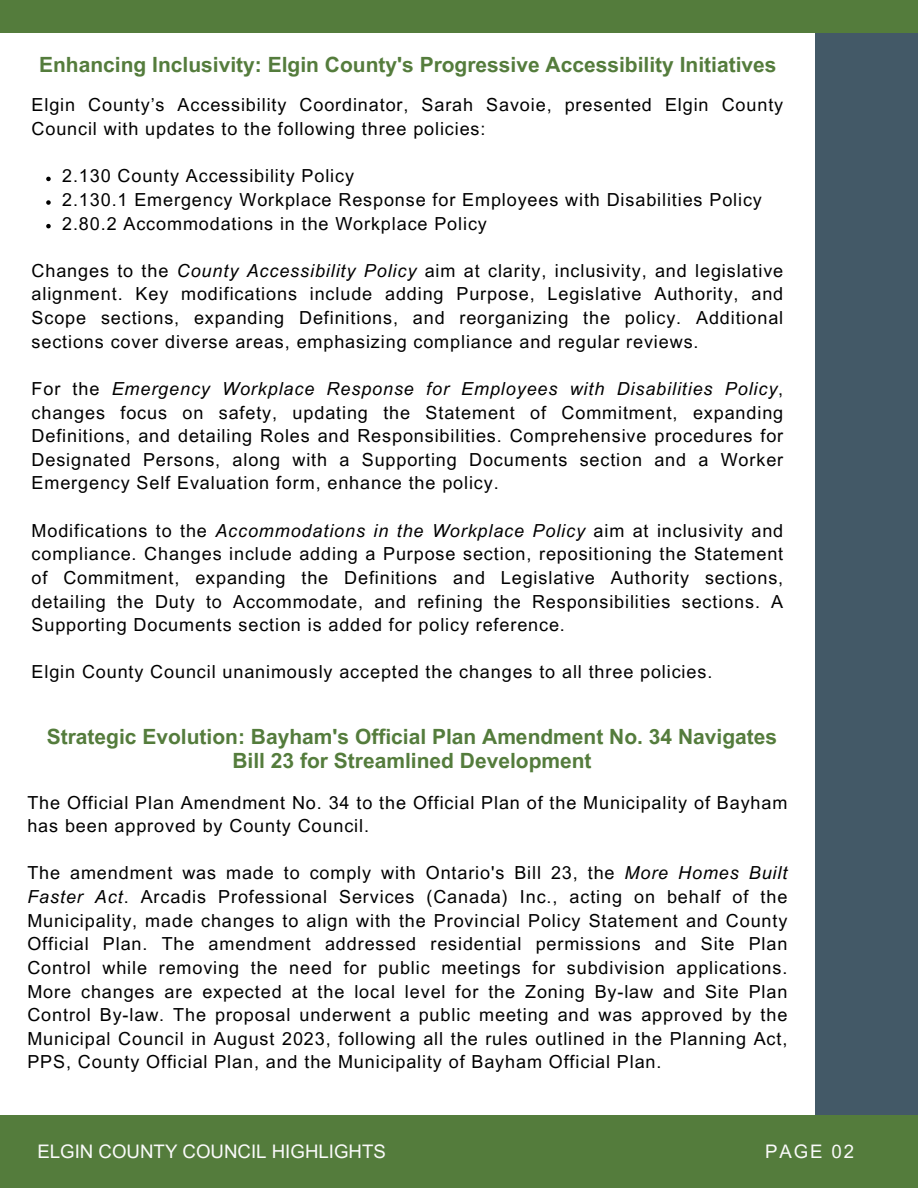
<style>
.page{position:relative;width:918px;height:1188px;background:#fff}
.page>*{position:absolute;margin:0;border:0;box-sizing:border-box;transform-origin:0 0}
.t1{font:700 21px/24.8px "Arial MT Pro";color:#547c3c;text-align:center}
.t2{font:18.75px "Arial MT Pro";color:#fafafa}
.t3{font:18.6px "Arial MT Pro";letter-spacing:.1em;color:#fafafa}
.t4{font:18px/23.7px "Arial MT Pro";letter-spacing:.05em;color:#000;text-align:justify}
.s1{font-style:italic}
</style>
<div class="page">
<div style="left:815px;top:0;width:103px;height:1149px;background:#435967"></div>
<div style="left:0;top:1115px;width:918px;height:73px;background:#547c3c"></div>
<div style="left:0;top:0;width:918px;height:33px;background:#547c3c"></div>
<svg style="left:46px;top:177px;width:5px;height:4px"></svg>
<svg style="left:46px;top:200px;width:5px;height:5px"></svg>
<svg style="left:46px;top:224px;width:5px;height:4px"></svg>
<p class="t1" style="left:39px;top:55px;width:739px">Enhancing Inclusivity: Elgin County's Progressive Accessibility Initiatives</p>
<p class="t4" style="left:32px;top:96px;width:753px">Elgin County’s Accessibility Coordinator, Sarah Savoie, presented Elgin County<br>Council with updates to the following three policies:</p>
<p class="t4" style="left:62px;top:166px;width:293px">2.130 County Accessibility Policy</p>
<p class="t4" style="left:62px;top:190px;width:701px">2.130.1 Emergency Workplace Response for Employees with Disabilities Policy</p>
<p class="t4" style="left:62px;top:214px;width:426px">2.80.2 Accommodations in the Workplace Policy</p>
<p class="t4" style="left:32px;top:261px;width:753px">Changes to the <span class="s1">County Accessibility Policy</span> aim at clarity, inclusivity, and legislative alignment. Key modifications include adding Purpose, Legislative Authority, and Scope sections, expanding Definitions, and reorganizing the policy. Additional sections cover diverse areas, emphasizing compliance and regular reviews.</p>
<p class="t4" style="left:32px;top:379px;width:753px">For the <span class="s1">Emergency Workplace Response for Employees with Disabilities Policy</span>, changes focus on safety, updating the Statement of Commitment, expanding Definitions, and detailing Roles and Responsibilities. Comprehensive procedures for Designated Persons, along with a Supporting Documents section and a Worker Emergency Self Evaluation form, enhance the policy.</p>
<p class="t4" style="left:32px;top:521px;width:753px">Modifications to the <span class="s1">Accommodations in the Workplace Policy</span> aim at inclusivity and compliance. Changes include adding a Purpose section, repositioning the Statement of Commitment, expanding the Definitions and Legislative Authority sections, detailing the Duty to Accommodate, and refining the Responsibilities sections. A Supporting Documents section is added for policy reference.</p>
<p class="t4" style="left:32px;top:663px;width:682px">Elgin County Council unanimously accepted the changes to all three policies.</p>
<p class="t1" style="left:47px;top:727px;width:732px">Strategic Evolution: Bayham's Official Plan Amendment No. 34 Navigates<br>Bill 23 for Streamlined Development</p>
<p class="t4" style="left:27px;top:793px;width:762px">The Official Plan Amendment No. 34 to the Official Plan of the Municipality of Bayham has been approved by County Council.</p>
<p class="t4" style="left:27px;top:864px;width:762px">The amendment was made to comply with Ontario's Bill 23, the <span class="s1">More Homes Built Faster Act</span>. Arcadis Professional Services (Canada) Inc., acting on behalf of the Municipality, made changes to align with the Provincial Policy Statement and County Official Plan. The amendment addressed residential permissions and Site Plan Control while removing the need for public meetings for subdivision applications.<br>More changes are expected at the local level for the Zoning By-law and Site Plan Control By-law. The proposal underwent a public meeting and was approved by the Municipal Council in August 2023, following all the rules outlined in the Planning Act, PPS, County Official Plan, and the Municipality of Bayham Official Plan.</p>
<p class="t2" style="left:37px;top:1144px;width:350px">ELGIN COUNTY COUNCIL HIGHLIGHTS</p>
<p class="t3" style="left:765px;top:1144px;width:90px">PAGE 02</p>
</div>
